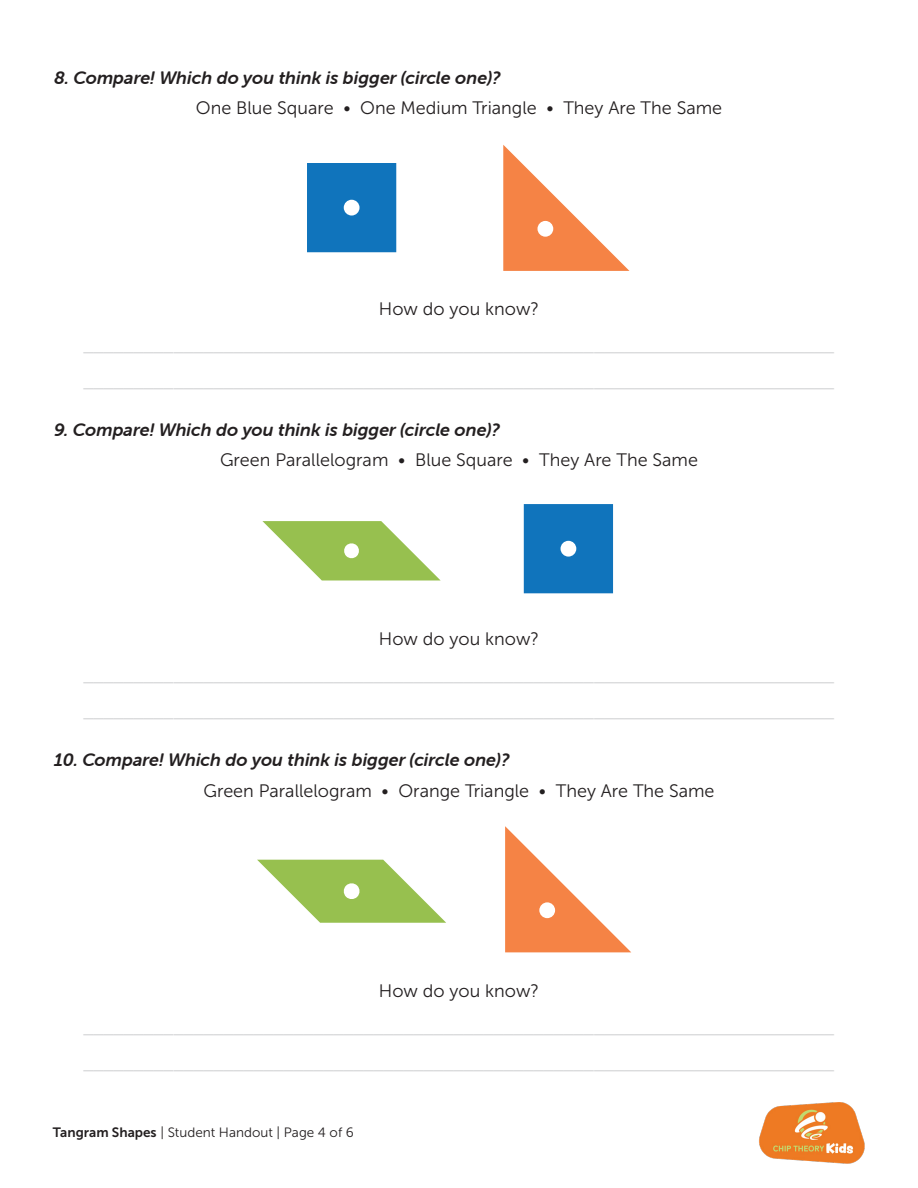
<style>
.page{position:relative;width:918px;height:1188px;background:#fff}
.page>*{position:absolute;margin:0;border:0;box-sizing:border-box;transform-origin:0 0}
.t1{font:18px "Helvetica";color:#c7c8ca}
.Body_Text{font:18px "Museo Sans 300";color:#231f20}
.Worksheet_Question{font:italic 18px "Museo Sans Rounded 700";color:#231f20}
.t2{font:13.5px "Museo Sans 300";color:#231f20}
.s1{font-family:"Museo Sans 700"}
</style>
<div class="page">
<img style="left:759px;top:1102px;width:106px;height:62px">
<div style="left:307px;top:163px;width:89px;height:89px;background:#1074bc"></div>
<div style="left:344px;top:200px;width:16px;height:16px;background:#fff;border-radius:50%"></div>
<svg style="left:503px;top:145px;width:126px;height:126px"></svg>
<div style="left:538px;top:221px;width:15px;height:16px;background:#fff;border-radius:50%"></div>
<svg style="left:262px;top:521px;width:178px;height:59px"></svg>
<div style="left:524px;top:504px;width:89px;height:89px;background:#1074bc"></div>
<div style="left:561px;top:541px;width:15px;height:16px;background:#fff;border-radius:50%"></div>
<svg style="left:257px;top:860px;width:189px;height:63px"></svg>
<svg style="left:505px;top:826px;width:126px;height:126px"></svg>
<div style="left:539px;top:902px;width:16px;height:16px;background:#fff;border-radius:50%"></div>
<p class="Worksheet_Question" style="left:54px;top:67px;width:448px">8. Compare! Which do you think is bigger (circle one)?</p>
<p class="Body_Text" style="left:196px;top:98px;width:528px">One Blue Square • One Medium Triangle • They Are The Same</p>
<p class="Body_Text" style="left:379px;top:299px;width:162px">How do you know?</p>
<p class="t1" style="left:84px;top:331px;width:752px">___________________________________________________________________________</p>
<p class="t1" style="left:84px;top:367px;width:752px">___________________________________________________________________________</p>
<p class="Worksheet_Question" style="left:54px;top:419px;width:447px">9. Compare! Which do you think is bigger (circle one)?</p>
<p class="Body_Text" style="left:220px;top:450px;width:479px">Green Parallelogram • Blue Square • They Are The Same</p>
<p class="Body_Text" style="left:379px;top:629px;width:162px">How do you know?</p>
<p class="t1" style="left:84px;top:661px;width:752px">___________________________________________________________________________</p>
<p class="t1" style="left:84px;top:697px;width:752px">___________________________________________________________________________</p>
<p class="Worksheet_Question" style="left:54px;top:750px;width:457px">10. Compare! Which do you think is bigger (circle one)?</p>
<p class="Body_Text" style="left:203px;top:781px;width:513px">Green Parallelogram • Orange Triangle • They Are The Same</p>
<p class="Body_Text" style="left:379px;top:981px;width:162px">How do you know?</p>
<p class="t1" style="left:84px;top:1013px;width:752px">___________________________________________________________________________</p>
<p class="t1" style="left:84px;top:1049px;width:752px">___________________________________________________________________________</p>
<p class="t2" style="left:53px;top:1125px;width:303px"><span class="s1">Tangram Shapes</span> | Student Handout | Page 4 of 6</p>
</div>
